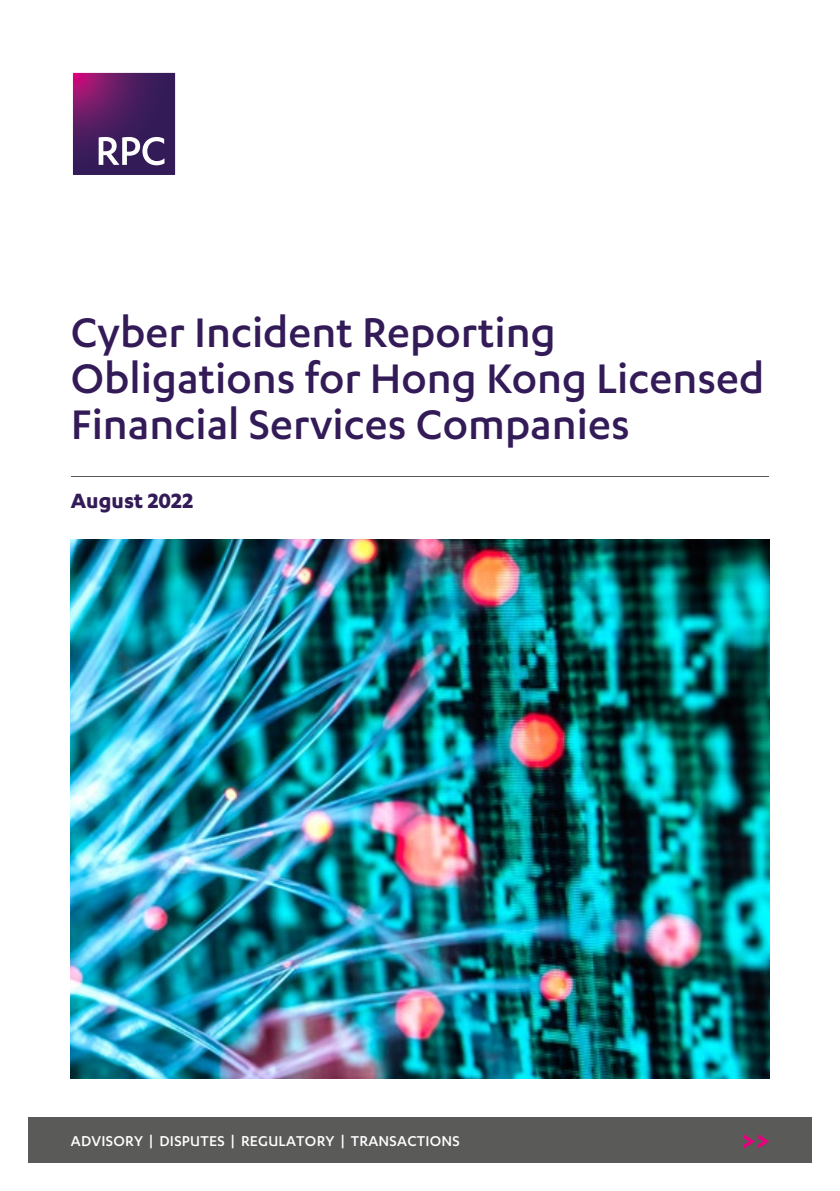
<style>
.page{position:relative;width:840px;height:1191px;background:#fff}
.page>*{position:absolute;margin:0;border:0;box-sizing:border-box;transform-origin:0 0}
.t1{font:500 48px/46px "Karbon";color:#331b58}
.t2{font:700 24px "Karbon";color:#331b58}
.t3{font:500 16.6px "Karbon";letter-spacing:.015em;color:#fff}
</style>
<div class="page">
<img style="left:71px;top:539px;width:697px;height:539px">
<hr style="left:71px;top:476px;width:697px;height:1px;background:#5a5a59">
<div style="left:28px;top:1117px;width:783px;height:45px;background:#5a5a59"></div>
<svg style="left:72px;top:72px;width:104px;height:103px;background:#5e336f"></svg>
<svg style="left:744px;top:1134px;width:24px;height:14px"></svg>
<p class="t1" style="left:71px;top:308px;width:694px">Cyber Incident Reporting<br>Obligations for Hong Kong Licensed<br>Financial Services Companies</p>
<p class="t2" style="left:71px;top:486px;width:124px">August 2022</p>
<p class="t3" style="left:71px;top:1131px;width:390px">ADVISORY | DISPUTES | REGULATORY | TRANSACTIONS</p>
</div>
